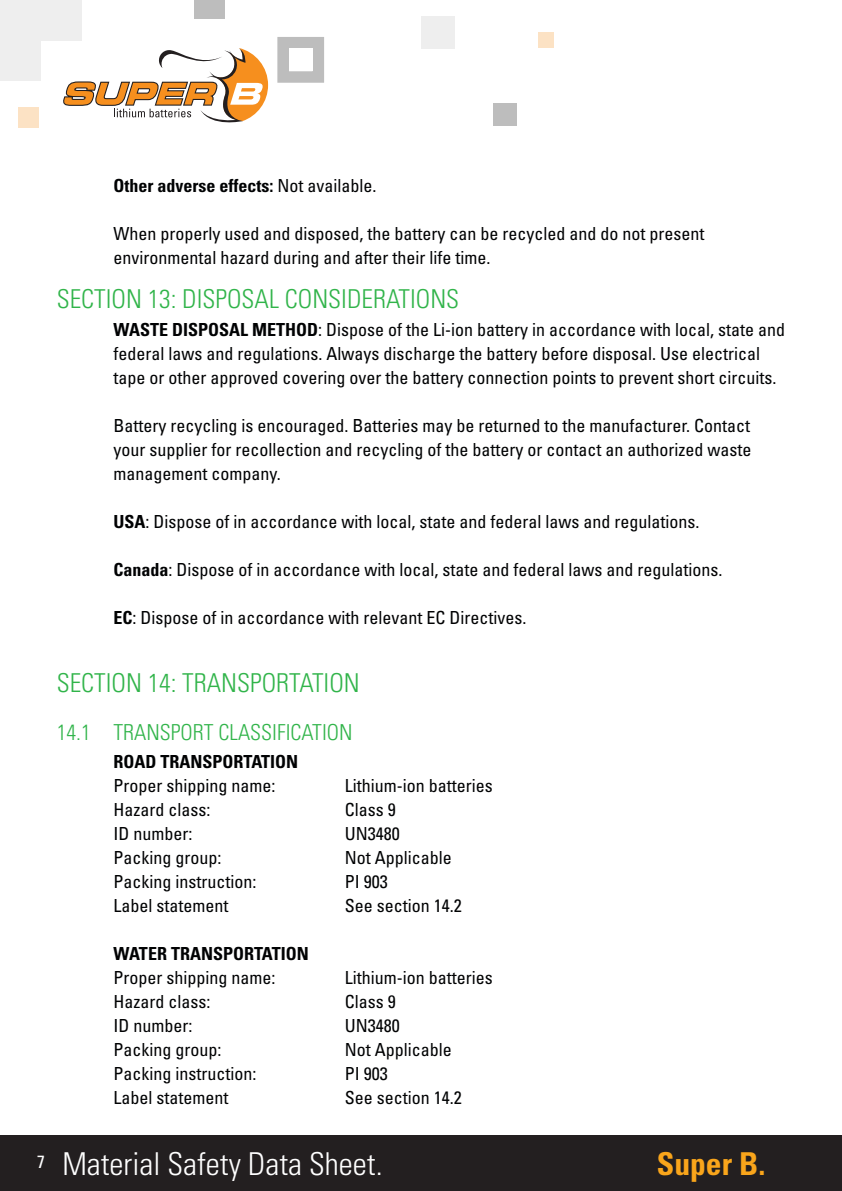
<style>
.page{position:relative;width:842px;height:1191px;background:#fff}
.page>*{position:absolute;margin:0;border:0;box-sizing:border-box;transform-origin:0 0}
.t1{font:300 condensed 31.6px "Univers LT Std";color:#fff}
.t2{font:700 condensed 31.6px "Univers LT Std";color:#f9a51b}
.Heading_2_zonder_num{font:300 condensed 26px "Univers LT Std";color:#31b44a}
.Heading_2_zonder_num-2{font:300 condensed 22px "Univers LT Std";color:#31b44a}
.t3{font:condensed 18px/24px "Univers LT Std";color:#010203}
.t4{font:700 condensed 18px "Univers LT Std";color:#010203}
.s1{font-weight:400}
.s2{font-weight:700}
</style>
<div class="page">
<div style="left:0;top:1135px;width:842px;height:56px;background:#231f20"></div>
<div style="left:493px;top:103px;width:23px;height:23px;background:#bdbdbd"></div>
<div style="left:538px;top:32px;width:16px;height:16px;background:#fce2c4"></div>
<div style="left:421px;top:17px;width:34px;height:32px;background:#eee"></div>
<svg style="left:277px;top:37px;width:47px;height:46px;background:#bfbfbf"></svg>
<div style="left:289px;top:48px;width:23px;height:23px;background:#fff"></div>
<div style="left:19px;top:107px;width:20px;height:20px;background:#fce2c4"></div>
<div style="left:0;top:40px;width:41px;height:40px;background:#eee"></div>
<div style="left:0;top:0;width:41px;height:40px;background:#eee"></div>
<div style="left:41px;top:0;width:41px;height:40px;background:#eee"></div>
<div style="left:194px;top:0;width:31px;height:18px;background:#bdbdbd"></div>
<svg style="left:63px;top:48px;width:205px;height:74px"></svg>
<p class="t4" style="left:113px;top:175px;width:264px">Other adverse effects: <span class="s1">Not available.</span></p>
<p class="t3" style="left:113px;top:221px;width:592px">When properly used and disposed, the battery can be recycled and do not present environmental hazard during and after their life time.</p>
<p class="Heading_2_zonder_num" style="left:57px;top:283px;width:404px">SECTION 13: DISPOSAL CONSIDERATIONS</p>
<p class="t3" style="left:113px;top:317px;width:673px"><span class="s2">WASTE DISPOSAL METHOD</span>: Dispose of the Li-ion battery in accordance with local, state and federal laws and regulations. Always discharge the battery before disposal. Use electrical tape or other approved covering over the battery connection points to prevent short circuits.</p>
<p class="t3" style="left:113px;top:413px;width:639px;text-align:justify">Battery recycling is encouraged. Batteries may be returned to the manufacturer. Contact your supplier for recollection and recycling of the battery or contact an authorized waste management company.</p>
<p class="t3" style="left:113px;top:509px;width:587px"><span class="s2">USA</span>: Dispose of in accordance with local, state and federal laws and regulations.</p>
<p class="t3" style="left:113px;top:557px;width:610px"><span class="s2">Canada</span>: Dispose of in accordance with local, state and federal laws and regulations.</p>
<p class="t3" style="left:113px;top:605px;width:414px"><span class="s2">EC</span>: Dispose of in accordance with relevant EC Directives.</p>
<p class="Heading_2_zonder_num" style="left:57px;top:667px;width:305px">SECTION 14: TRANSPORTATION</p>
<p class="Heading_2_zonder_num-2" style="left:57px;top:719px;width:297px">14.1 TRANSPORT CLASSIFICATION</p>
<p class="t4" style="left:113px;top:751px;width:186px">ROAD TRANSPORTATION</p>
<p class="t3" style="left:113px;top:773px;width:163px">Proper shipping name:</p>
<p class="t3" style="left:345px;top:773px;width:149px">Lithium-ion batteries</p>
<p class="t3" style="left:113px;top:797px;width:98px">Hazard class:</p>
<p class="t3" style="left:345px;top:797px;width:52px">Class 9</p>
<p class="t3" style="left:113px;top:821px;width:80px">ID number:</p>
<p class="t3" style="left:345px;top:821px;width:56px">UN3480</p>
<p class="t3" style="left:113px;top:845px;width:109px">Packing group:</p>
<p class="t3" style="left:345px;top:845px;width:108px">Not Applicable</p>
<p class="t3" style="left:113px;top:869px;width:144px">Packing instruction:</p>
<p class="t3" style="left:345px;top:869px;width:44px">PI 903</p>
<p class="t3" style="left:113px;top:893px;width:116px">Label statement</p>
<p class="t3" style="left:345px;top:893px;width:118px">See section 14.2</p>
<p class="t4" style="left:113px;top:943px;width:197px">WATER TRANSPORTATION</p>
<p class="t3" style="left:113px;top:965px;width:163px">Proper shipping name:</p>
<p class="t3" style="left:345px;top:965px;width:149px">Lithium-ion batteries</p>
<p class="t3" style="left:113px;top:989px;width:98px">Hazard class:</p>
<p class="t3" style="left:345px;top:989px;width:52px">Class 9</p>
<p class="t3" style="left:113px;top:1013px;width:80px">ID number:</p>
<p class="t3" style="left:345px;top:1013px;width:56px">UN3480</p>
<p class="t3" style="left:113px;top:1037px;width:109px">Packing group:</p>
<p class="t3" style="left:345px;top:1037px;width:108px">Not Applicable</p>
<p class="t3" style="left:113px;top:1061px;width:144px">Packing instruction:</p>
<p class="t3" style="left:345px;top:1061px;width:44px">PI 903</p>
<p class="t3" style="left:113px;top:1085px;width:116px">Label statement</p>
<p class="t3" style="left:345px;top:1085px;width:118px">See section 14.2</p>
<h1 class="t1" style="left:37px;top:1144px;width:347px"><sup>7</sup> Material Safety Data Sheet.</h1>
<h1 class="t2" style="left:657px;top:1144px;width:110px">Super B.</h1>
</div>
